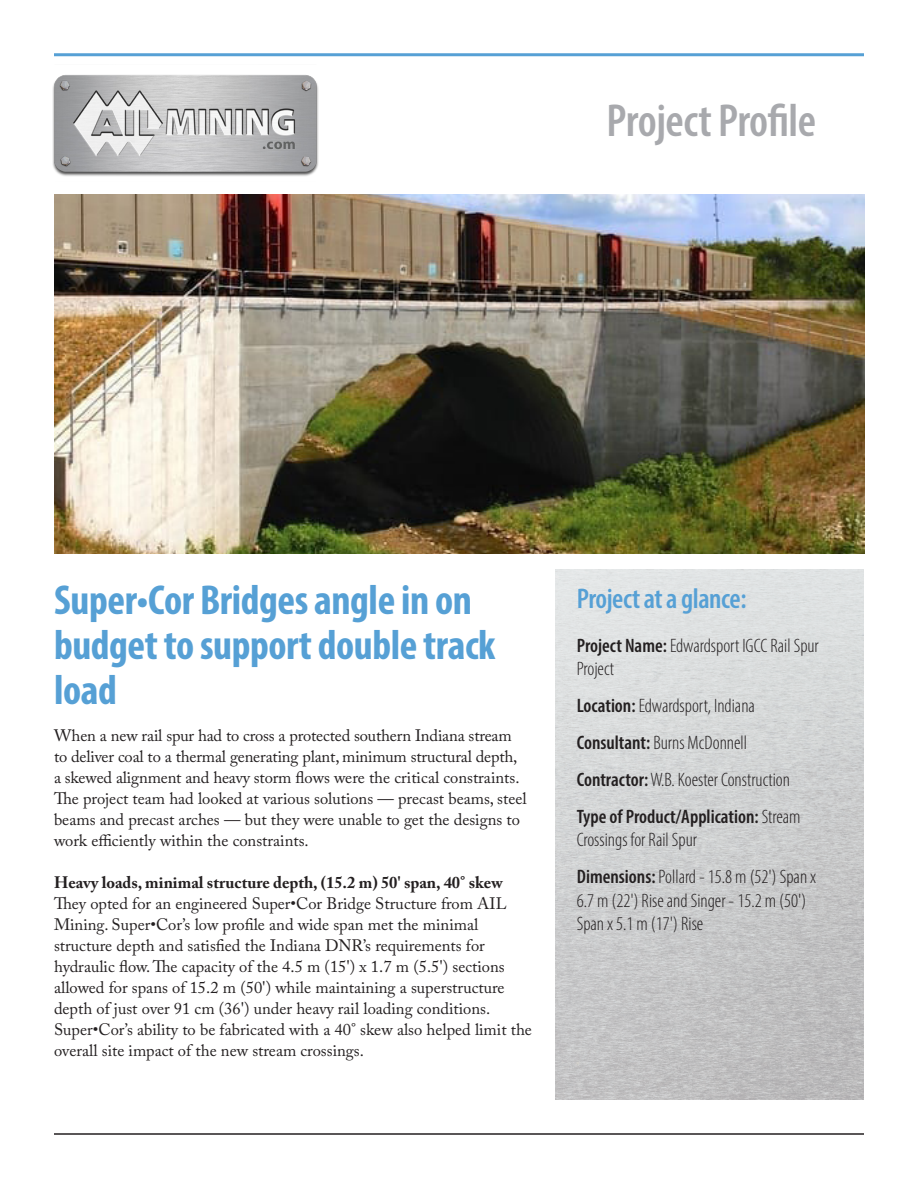
<style>
.page{position:relative;width:918px;height:1188px;background:#fff}
.page>*{position:absolute;margin:0;border:0;box-sizing:border-box;transform-origin:0 0}
.Profile{font:600 condensed 46.5px "Myriad Pro";letter-spacing:-.01em;color:#a8a9ad}
.Head{font:700 condensed 42px/45px "Myriad Pro";letter-spacing:-.01em;color:#56a0d5}
.Header_Red_2{font:600 condensed 28.5px "Myriad Pro";letter-spacing:-.015em;color:#56a0d5}
.Project_details{font:300 condensed 19.5px/23.4px "Myriad Pro";color:#231f20}
.Project_details-2{font:600 condensed 19.5px/23.4px "Myriad Pro";color:#231f20}
.copy{font:16.5px/21px "Adobe Caslon Pro";color:#231f20}
.Sub_2{font:700 16.5px "Adobe Caslon Pro";color:#231f20}
.s1{font-weight:600}
.s2{font-weight:300}
</style>
<div class="page">
<img style="left:555px;top:569px;width:309px;height:530px">
<hr style="left:54px;top:1133px;width:810px;height:2px;background:#231f20">
<img style="left:54px;top:194px;width:810px;height:360px">
<img style="left:52px;top:75px;width:267px;height:101px">
<hr style="left:54px;top:53px;width:810px;height:3px;background:#56a0d5">
<p class="Profile" style="left:607px;top:92px;width:211px">Project Profile</p>
<p class="Head" style="left:54px;top:576px;width:443px">Super•Cor Bridges angle in on budget to support double track load</p>
<p class="Header_Red_2" style="left:577px;top:581px;width:171px">Project at a glance:</p>
<p class="Project_details" style="left:577px;top:634px;width:244px"><span class="s1">Project Name:</span> Edwardsport IGCC Rail Spur<br>Project</p>
<p class="Project_details" style="left:577px;top:694px;width:180px"><span class="s1">Location:</span> Edwardsport, Indiana</p>
<p class="Project_details" style="left:577px;top:731px;width:172px"><span class="s1">Consultant:</span> Burns McDonnell</p>
<p class="Project_details" style="left:577px;top:768px;width:215px"><span class="s1">Contractor:</span> W.B. Koester Construction</p>
<p class="Project_details-2" style="left:577px;top:804px;width:225px">Type of Product/Application: <span class="s2">Stream<br>Crossings for Rail Spur</span></p>
<p class="Project_details" style="left:577px;top:865px;width:241px"><span class="s1">Dimensions:</span> Pollard - 15.8 m (52') Span x<br>6.7 m (22') Rise and Singer - 15.2 m (50')<br>Span x 5.1 m (17') Rise</p>
<p class="copy" style="left:54px;top:725px;width:474px">When a new rail spur had to cross a protected southern Indiana stream to deliver coal to a thermal generating plant, minimum structural depth, a skewed alignment and heavy storm flows were the critical constraints.<br>The project team had looked at various solutions — precast beams, steel beams and precast arches — but they were unable to get the designs to work efficiently within the constraints.</p>
<p class="Sub_2" style="left:54px;top:873px;width:450px">Heavy loads, minimal structure depth, (15.2 m) 50' span, 40° skew</p>
<p class="copy" style="left:54px;top:893px;width:479px">They opted for an engineered Super•Cor Bridge Structure from AIL Mining. Super•Cor’s low profile and wide span met the minimal structure depth and satisfied the Indiana DNR’s requirements for hydraulic flow. The capacity of the 4.5 m (15') x 1.7 m (5.5') sections allowed for spans of 15.2 m (50') while maintaining a superstructure depth of just over 91 cm (36') under heavy rail loading conditions.<br>Super•Cor’s ability to be fabricated with a 40° skew also helped limit the overall site impact of the new stream crossings.</p>
</div>
